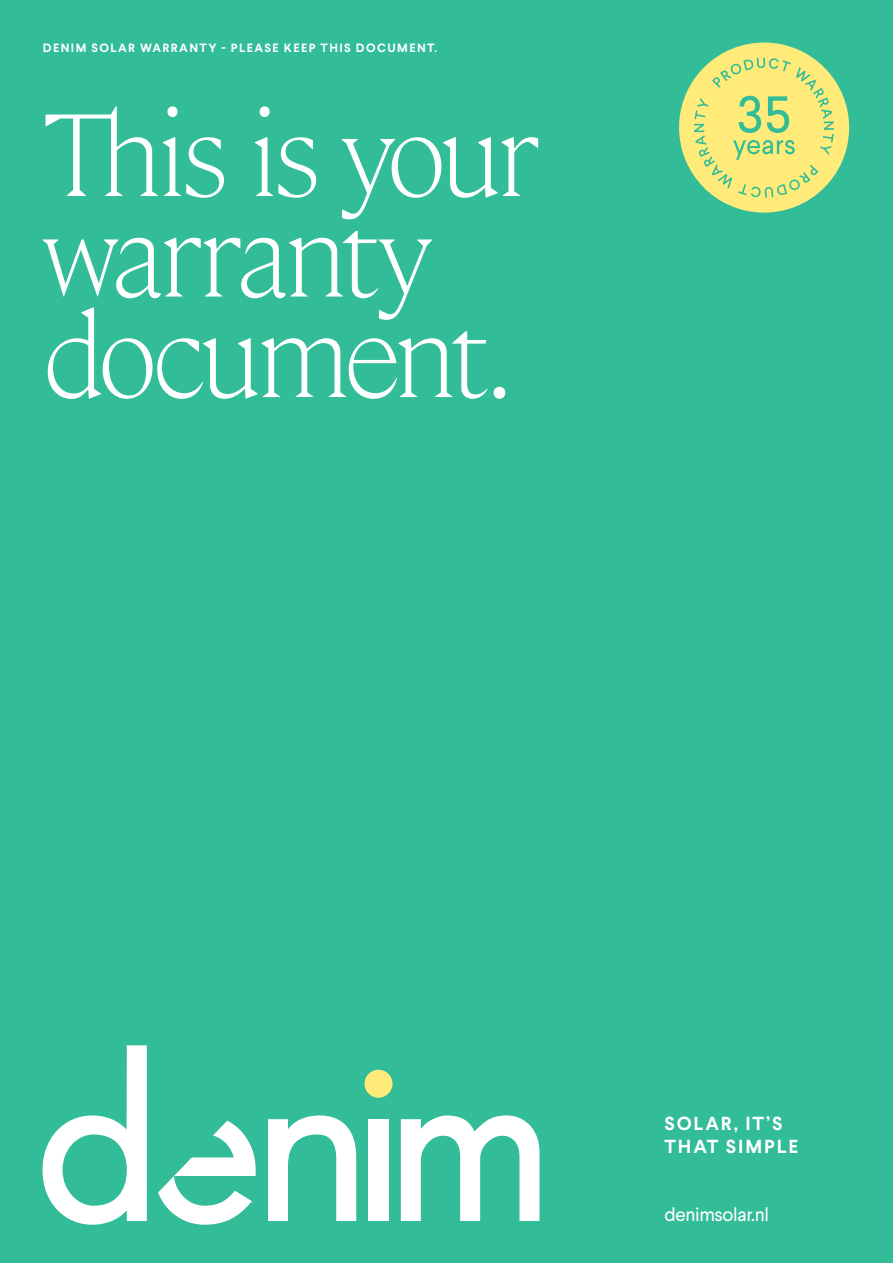
<style>
.page{position:relative;width:893px;height:1263px;background:#32bc98}
.page>*{position:absolute;margin:0;border:0;box-sizing:border-box;transform-origin:0 0}
.t1{font:200 116.4px "Cambon";letter-spacing:-.06em;color:#fff}
.t2{font:700 18.9px/22.6px "Larsseit";letter-spacing:.1em;color:#fff}
.t3{font:18.9px "Larsseit";letter-spacing:-.02em;color:#fff}
.t4{font:700 12px "Larsseit";letter-spacing:.12em;color:#fff}
</style>
<div class="page">
<svg style="left:679px;top:42px;width:171px;height:171px"></svg>
<svg style="left:158px;top:1121px;width:98px;height:104px"></svg>
<svg style="left:43px;top:1045px;width:104px;height:180px"></svg>
<svg style="left:268px;top:1115px;width:88px;height:106px"></svg>
<div style="left:369px;top:1119px;width:20px;height:102px;background:#fff"></div>
<svg style="left:401px;top:1115px;width:138px;height:106px"></svg>
<div style="left:365px;top:1070px;width:27px;height:28px;background:#ffeb7a;border-radius:50%"></div>
<p class="t4" style="left:43px;top:40px;width:396px">DENIM SOLAR WARRANTY - PLEASE KEEP THIS DOCUMENT.</p>
<p class="t1" style="left:43px;top:70px;width:499px">This is your</p>
<p class="t1" style="left:43px;top:171px;width:391px">warranty</p>
<p class="t1" style="left:43px;top:271px;width:473px">document.</p>
<p class="t2" style="left:664px;top:1112px;width:135px">SOLAR, IT’S<br>THAT SIMPLE</p>
<p class="t3" style="left:664px;top:1202px;width:106px">denimsolar.nl</p>
</div>
